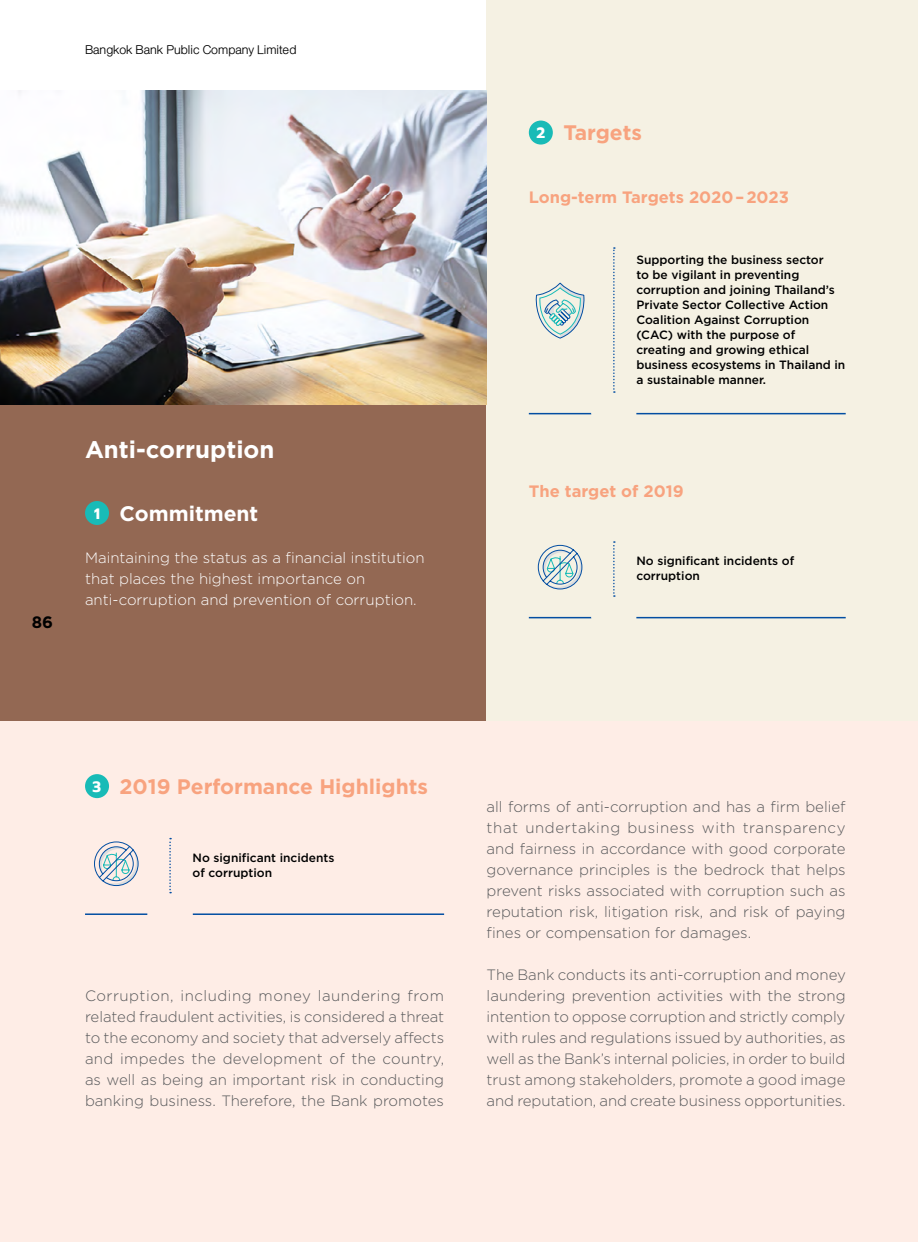
<style>
.page{position:relative;width:918px;height:1242px;background:#fff}
.page>*{position:absolute;margin:0;border:0;box-sizing:border-box;transform-origin:0 0}
.Heading_1__Be_sectio{font:700 24px "Gotham";color:#fff}
.Heading_2__Be_Genera{font:700 21px "Gotham";color:#f8a37f}
.Heading_2__Be_Genera-2{font:700 21px "Gotham";color:#fff}
.t1{font:18px "DB Helvethaica X 45 Li";color:#000}
.Heading{font:700 16.5px "Gotham";color:#f8a37f}
.t2{font:700 16.5px "Gotham";color:#000}
.Frist_Paragraph__Be{font:300 15px/21px "Gotham";color:#58595b;text-align:justify}
.Info_Text__10_14_pt{font:300 15px/21px "Gotham";color:#fff}
.Numbering_in_Round_B{font:700 15px "Prompt";color:#fff}
.Info_Text__8_10___Le{font:500 12px/15px "Gotham";color:#000}
</style>
<div class="page">
<div style="left:0;top:94px;width:487px;height:642px;background:#936853"></div>
<div style="left:486px;top:0;width:432px;height:722px;background:#f5f1e3"></div>
<img style="left:0;top:90px;width:486px;height:315px">
<div style="left:0;top:722px;width:918px;height:520px;background:#feede6"></div>
<div style="left:85px;top:501px;width:24px;height:24px;background:#18bbb7;border-radius:50%"></div>
<div style="left:529px;top:121px;width:24px;height:24px;background:#18bbb7;border-radius:50%"></div>
<hr style="left:529px;top:413px;width:62px;height:1px;background:#034ea2">
<hr style="left:636px;top:413px;width:210px;height:1px;background:#034ea2">
<svg style="left:535px;top:282px;width:50px;height:57px"></svg>
<svg style="left:613px;top:247px;width:2px;height:146px"></svg>
<hr style="left:529px;top:617px;width:62px;height:1px;background:#034ea2">
<hr style="left:636px;top:617px;width:210px;height:1px;background:#034ea2">
<svg style="left:538px;top:545px;width:45px;height:45px"></svg>
<svg style="left:613px;top:541px;width:2px;height:56px"></svg>
<div style="left:85px;top:774px;width:24px;height:24px;background:#18bbb7;border-radius:50%"></div>
<hr style="left:85px;top:913px;width:63px;height:2px;background:#034ea2">
<hr style="left:193px;top:913px;width:251px;height:2px;background:#034ea2">
<svg style="left:94px;top:841px;width:45px;height:45px"></svg>
<svg style="left:169px;top:838px;width:2px;height:55px"></svg>
<p class="t1" style="left:85px;top:40px;width:213px">Bangkok Bank Public Company Limited</p>
<p class="t2" style="left:32px;top:613px;width:23px">86</p>
<h1 class="Heading_1__Be_sectio" style="left:85px;top:435px;width:191px">Anti-corruption</h1>
<p class="Numbering_in_Round_B" style="left:94px;top:502px;width:7px">1</p>
<h2 class="Heading_2__Be_Genera-2" style="left:120px;top:501px;width:140px">Commitment</h2>
<p class="Info_Text__10_14_pt" style="left:85px;top:546px;width:341px">Maintaining the status as a financial institution that places the highest importance on anti-corruption and prevention of corruption.</p>
<p class="Numbering_in_Round_B" style="left:536px;top:122px;width:10px">2</p>
<h2 class="Heading_2__Be_Genera" style="left:563px;top:120px;width:80px">Targets</h2>
<p class="Heading" style="left:529px;top:188px;width:262px">Long-term Targets 2020–2023</p>
<p class="Info_Text__8_10___Le" style="left:636px;top:252px;width:210px">Supporting the business sector<br>to be vigilant in preventing corruption and joining Thailand’s<br>Private Sector Collective Action<br>Coalition Against Corruption (CAC) with the purpose of creating and growing ethical business ecosystems in Thailand in a sustainable manner.</p>
<p class="Heading" style="left:529px;top:482px;width:156px">The target of 2019</p>
<p class="Info_Text__8_10___Le" style="left:636px;top:553px;width:159px">No significant incidents of corruption</p>
<p class="Numbering_in_Round_B" style="left:93px;top:775px;width:10px">3</p>
<h2 class="Heading_2__Be_Genera" style="left:120px;top:774px;width:310px">2019 Performance Highlights</h2>
<p class="Info_Text__8_10___Le" style="left:193px;top:850px;width:143px">No significant incidents of corruption</p>
<p class="Frist_Paragraph__Be" style="left:85px;top:985px;width:361px">Corruption, including money laundering from related fraudulent activities, is considered a threat to the economy and society that adversely affects and impedes the development of the country, as well as being an important risk in conducting banking business. Therefore, the Bank promotes</p>
<p class="Frist_Paragraph__Be" style="left:487px;top:796px;width:361px">all forms of anti-corruption and has a firm belief that undertaking business with transparency and fairness in accordance with good corporate governance principles is the bedrock that helps prevent risks associated with corruption such as reputation risk, litigation risk, and risk of paying fines or compensation for damages.</p>
<p class="Frist_Paragraph__Be" style="left:487px;top:964px;width:361px">The Bank conducts its anti-corruption and money laundering prevention activities with the strong intention to oppose corruption and strictly comply with rules and regulations issued by authorities, as well as the Bank’s internal policies, in order to build trust among stakeholders, promote a good image and reputation, and create business opportunities.</p>
</div>
